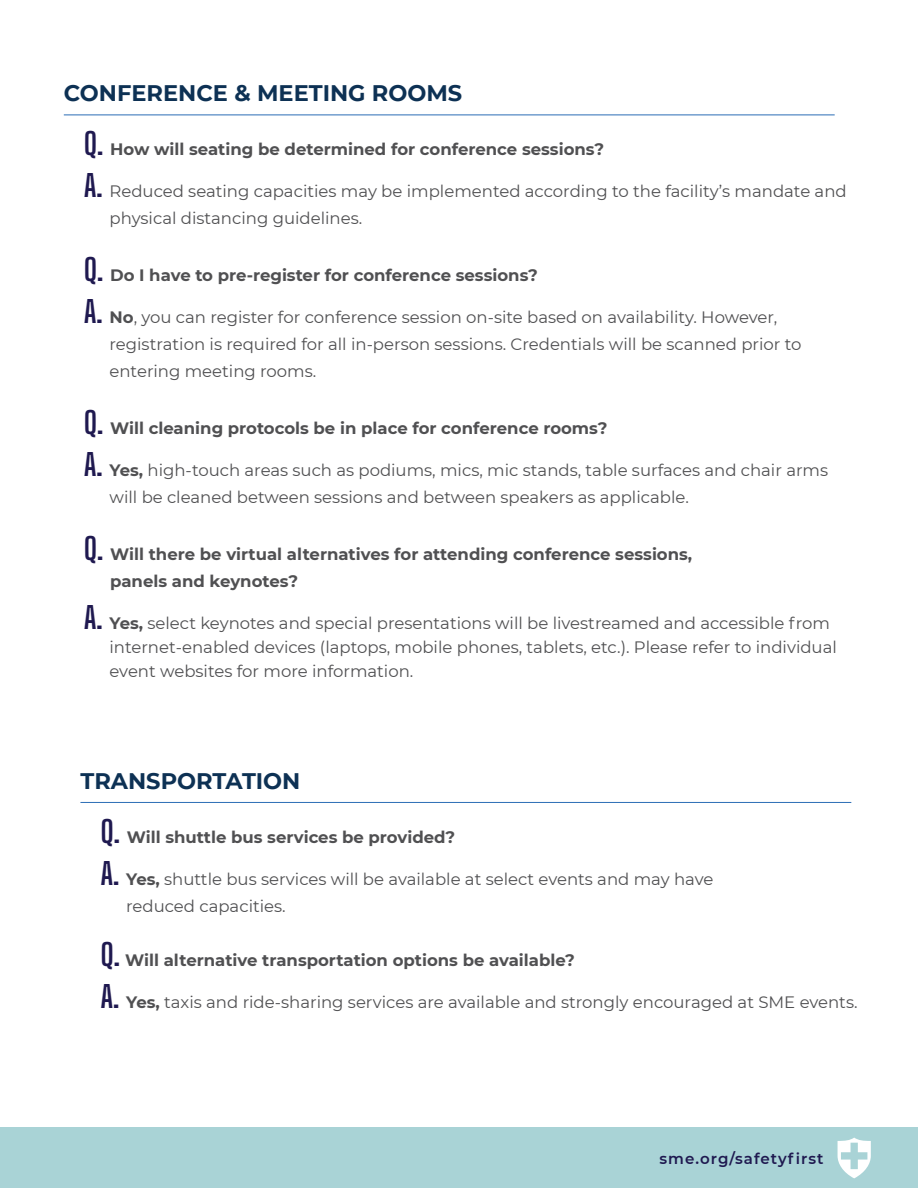
<style>
.page{position:relative;width:918px;height:1188px;background:#fff}
.page>*{position:absolute;margin:0;border:0;box-sizing:border-box;transform-origin:0 0}
.t1{font:700 22.5px "Montserrat";color:#0d3154}
.t2{font:16.5px/27px "Montserrat";color:#505052}
.t3{font:700 16.5px/27px "Montserrat";color:#505052}
.t4{font:600 15px "Montserrat";letter-spacing:.07em;color:#1f1950}
.s1{font-family:"Big Shoulders Display";font-size:30px;color:#1f1950}
.s2{font-family:"Big Shoulders Display";font-weight:700;font-size:30px;color:#1f1950}
.s3{font-weight:700}
</style>
<div class="page">
<div style="left:0;top:1127px;width:918px;height:61px;background:#a9d3d6"></div>
<svg style="left:838px;top:1138px;width:33px;height:40px"></svg>
<hr style="left:64px;top:115px;width:771px;height:1px;background:#2b6db5">
<hr style="left:80px;top:802px;width:771px;height:1px;background:#2b6db5">
<p class="t1" style="left:64px;top:77px;width:400px">CONFERENCE &amp; MEETING ROOMS</p>
<p class="t3" style="left:84px;top:135px;width:522px"><span class="s1">Q.</span> How will seating be determined for conference sessions?</p>
<p class="t2" style="left:110px;top:177px;width:739px;text-indent:-25px"><span class="s2">A.</span> Reduced seating capacities may be implemented according to the facility’s mandate and physical distancing guidelines.</p>
<p class="t3" style="left:84px;top:261px;width:455px"><span class="s1">Q.</span> Do I have to pre-register for conference sessions?</p>
<p class="t2" style="left:110px;top:303px;width:694px;text-indent:-25px"><span class="s2">A.</span> <span class="s3">No</span>, you can register for conference session on-site based on availability. However, registration is required for all in-person sessions. Credentials will be scanned prior to entering meeting rooms.</p>
<p class="t3" style="left:84px;top:414px;width:525px"><span class="s1">Q.</span> Will cleaning protocols be in place for conference rooms?</p>
<p class="t2" style="left:110px;top:456px;width:720px;text-indent:-25px"><span class="s2">A.</span> <span class="s3">Yes,</span> high-touch areas such as podiums, mics, mic stands, table surfaces and chair arms will be cleaned between sessions and between speakers as applicable.</p>
<p class="t3" style="left:110px;top:540px;width:584px;text-indent:-26px"><span class="s1">Q.</span> Will there be virtual alternatives for attending conference sessions, panels and keynotes?</p>
<p class="t2" style="left:110px;top:611px;width:729px;line-height:24px;text-indent:-25px"><span class="s2">A.</span> <span class="s3">Yes,</span> select keynotes and special presentations will be livestreamed and accessible from internet-enabled devices (laptops, mobile phones, tablets, etc.). Please refer to individual event websites for more information.</p>
<p class="t1" style="left:80px;top:764px;width:222px">TRANSPORTATION</p>
<p class="t3" style="left:101px;top:822px;width:356px"><span class="s1">Q.</span> Will shuttle bus services be provided?</p>
<p class="t2" style="left:126px;top:865px;width:589px;text-indent:-25px"><span class="s2">A.</span> <span class="s3">Yes,</span> shuttle bus services will be available at select events and may have reduced capacities.</p>
<p class="t3" style="left:101px;top:945px;width:476px"><span class="s1">Q.</span> Will alternative transportation options be available?</p>
<p class="t2" style="left:101px;top:988px;width:758px"><span class="s2">A.</span> <span class="s3">Yes,</span> taxis and ride-sharing services are available and strongly encouraged at SME events.</p>
<p class="t4" style="left:659px;top:1148px;width:166px">sme.org/safetyfirst</p>
</div>
